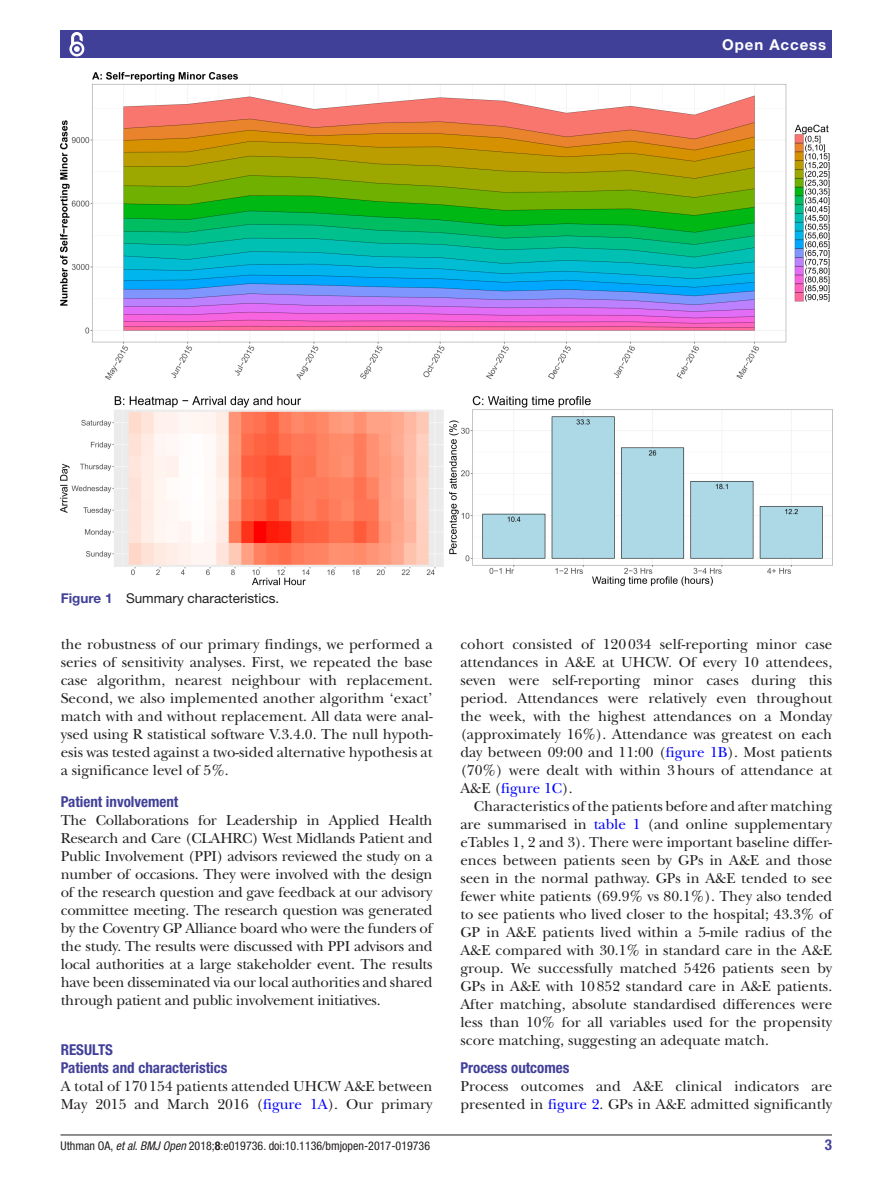
<style>
.page{position:relative;width:893px;height:1191px;background:#fff}
.page>*{position:absolute;margin:0;border:0;box-sizing:border-box;transform-origin:0 0}
.t1{font:15px/18px "New Baskerville";color:#231f20;text-align:justify}
.t2{font:700 condensed 15px/18px "Helvetica Neue LT Std";color:#414099}
.t3{font:700 15px "Helvetica Neue LT Std";letter-spacing:.065em;color:#fff}
.t4{font:13.5px "Helvetica Neue LT Std";color:#231f20}
.t5{font:condensed 12px "Helvetica Neue LT Std";color:#231f20}
.s1{font-weight:700;color:#414099}
.s2{color:#00f}
.s3{font-style:italic}
.s4{font-weight:700}
</style>
<div class="page">
<hr style="left:61px;top:1134px;width:771px;height:1px;background:#231f20">
<div style="left:61px;top:31px;width:771px;height:27px;background:#414099"></div>
<svg style="left:69px;top:32px;width:16px;height:25px"></svg>
<img style="left:61px;top:73px;width:771px;height:512px">
<p class="t3" style="left:722px;top:35px;width:106px">Open Access</p>
<p class="t4" style="left:61px;top:590px;width:220px"><span class="s1">Figure 1</span> Summary characteristics.</p>
<p class="t1" style="left:61px;top:635px;width:373px">the robustness of our primary findings, we performed a series of sensitivity analyses. First, we repeated the base case algorithm, nearest neighbour with replacement.<br>Second, we also implemented another algorithm ‘exact’ match with and without replacement. All data were anal&shy;ysed using R statistical software V.3.4.0. The null hypoth&shy;esis was tested against a two-sided alternative hypothesis at a significance level of 5%.</p>
<p class="t2" style="left:61px;top:792px;width:119px">Patient involvement</p>
<p class="t1" style="left:61px;top:811px;width:373px">The Collaborations for Leadership in Applied Health Research and Care (CLAHRC) West Midlands Patient and Public Involvement (PPI) advisors reviewed the study on a number of occasions. They were involved with the design of the research question and gave feedback at our advisory committee meeting. The research question was generated by the Coventry GP Alliance board who were the funders of the study. The results were discussed with PPI advisors and local authorities at a large stakeholder event. The results have been disseminated via our local authorities and shared through patient and public involvement initiatives.</p>
<p class="t2" style="left:61px;top:1040px;width:168px">Results<br>Patients and characteristics</p>
<p class="t1" style="left:61px;top:1077px;width:373px">A total of 170154 patients attended UHCW A&amp;E between<br>May 2015 and March 2016 (<span class="s2">figure 1A</span>). Our primary</p>
<p class="t1" style="left:460px;top:635px;width:373px">cohort consisted of 120034 self-reporting minor case attendances in A&amp;E at UHCW. Of every 10 attendees, seven were self-reporting minor cases during this period. Attendances were relatively even throughout the week, with the highest attendances on a Monday (approximately 16%). Attendance was greatest on each day between 09:00 and 11:00 (<span class="s2">figure 1B</span>). Most patients (70%) were dealt with within 3hours of attendance at A&amp;E (<span class="s2">figure 1C</span>).</p>
<p class="t1" style="left:460px;top:797px;width:373px;text-indent:14px">Characteristics of the patients before and after matching are summarised in <span class="s2">table 1</span> (and online supplementary eTables 1, 2 and 3). There were important baseline differ&shy;ences between patients seen by GPs in A&amp;E and those seen in the normal pathway. GPs in A&amp;E tended to see fewer white patients (69.9% vs 80.1%). They also tended to see patients who lived closer to the hospital; 43.3% of GP in A&amp;E patients lived within a 5-mile radius of the A&amp;E compared with 30.1% in standard care in the A&amp;E group. We successfully matched 5426 patients seen by GPs in A&amp;E with 10852 standard care in A&amp;E patients.<br>After matching, absolute standardised differences were less than 10% for all variables used for the propensity score matching, suggesting an adequate match.</p>
<p class="t2" style="left:460px;top:1058px;width:111px">Process outcomes</p>
<p class="t1" style="left:460px;top:1077px;width:373px">Process outcomes and A&amp;E clinical indicators are presented in <span class="s2">figure 2</span>. GPs in A&amp;E admitted significantly</p>
<p class="t5" style="left:61px;top:1138px;width:371px">Uthman OA, <span class="s3">et al</span>. <span class="s3">BMJ Open</span> 2018;<span class="s4">8</span>:e019736. doi:10.1136/bmjopen-2017-019736</p>
<p class="t2" style="left:825px;top:1135px;width:9px">3</p>
</div>
